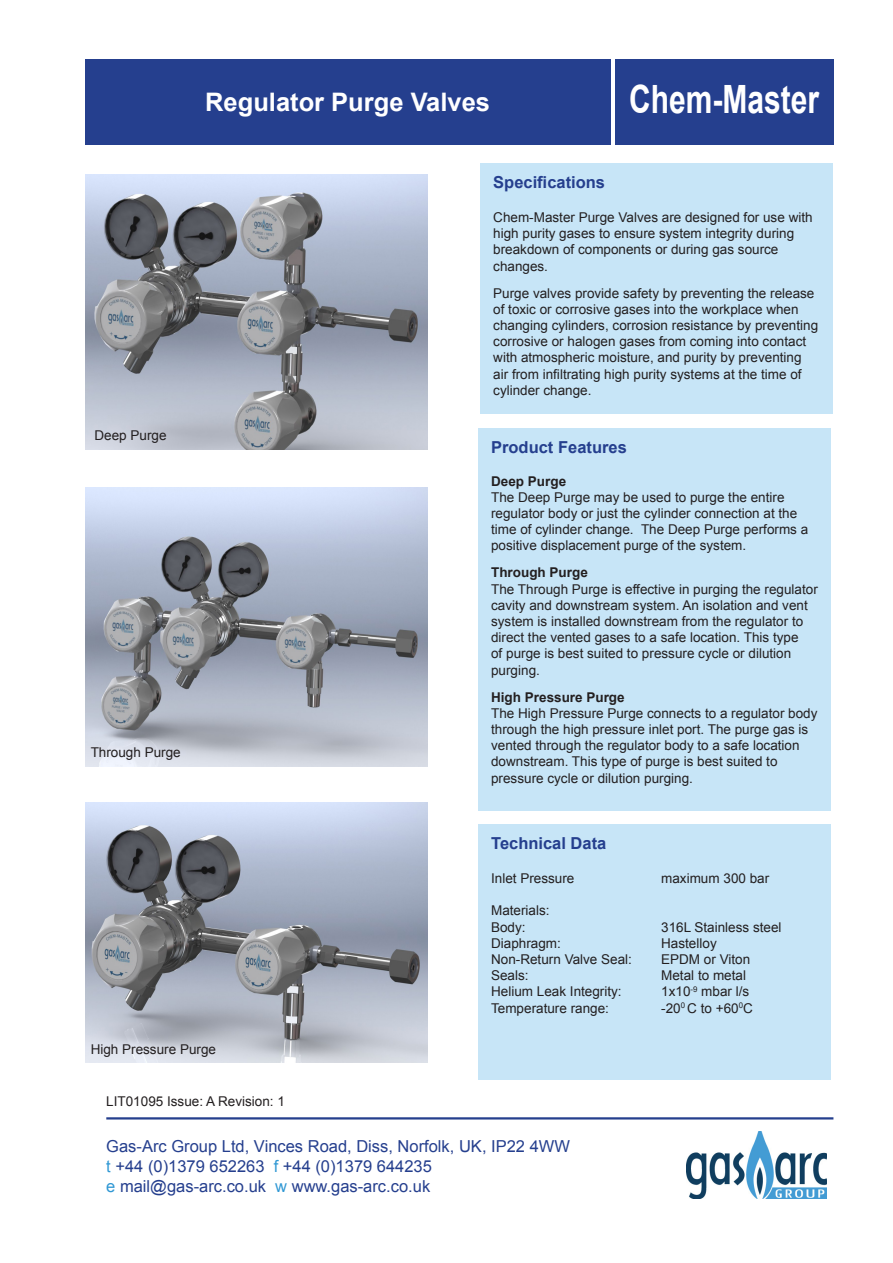
<style>
.page{position:relative;width:893px;height:1263px;background:#fff}
.page>*{position:absolute;margin:0;border:0;box-sizing:border-box;transform-origin:0 0}
.t1{font:700 39px "Arial";color:#fff;scale:.77 1}
.t2{font:700 25.5px "Arial";color:#fff}
.t3{font:16.5px/19.8px "Arial";color:#253f8e}
.t4{font:700 16.5px "Arial";color:#253f8e}
.huih{font:13.5px/16.2px "Arial";color:#231f20}
.t5{font:700 13.5px "Arial";color:#231f20}
.s1{color:#3098d4}
</style>
<div class="page">
<div style="left:480px;top:163px;width:353px;height:251px;background:#c7e5f7"></div>
<div style="left:478px;top:428px;width:353px;height:383px;background:#c7e5f7"></div>
<div style="left:478px;top:824px;width:353px;height:255px;background:#c7e5f7"></div>
<hr style="left:106px;top:1117px;width:727px;height:2px;background:#253f8e">
<div style="left:85px;top:60px;width:525px;height:85px;background:#253f8e"></div>
<div style="left:615px;top:60px;width:218px;height:85px;background:#253f8e"></div>
<img style="left:687px;top:1132px;width:140px;height:67px">
<img style="left:85px;top:174px;width:342px;height:275px">
<img style="left:85px;top:487px;width:342px;height:279px">
<img style="left:85px;top:803px;width:342px;height:259px">
<p class="t2" style="left:205px;top:85px;width:286px">Regulator Purge Valves</p>
<p class="t1" style="left:629px;top:73px;width:248px">Chem-Master</p>
<p class="huih" style="left:94px;top:427px;width:74px">Deep Purge</p>
<p class="huih" style="left:91px;top:745px;width:92px">Through Purge</p>
<p class="huih" style="left:91px;top:1041px;width:127px">High Pressure Purge</p>
<p class="huih" style="left:106px;top:1093px;width:180px">LIT01095 Issue: A Revision: 1</p>
<p class="t4" style="left:493px;top:171px;width:113px">Specifications</p>
<p class="huih" style="left:493px;top:209px;width:321px">Chem-Master Purge Valves are designed for use with high purity gases to ensure system integrity during breakdown of components or during gas source changes.</p>
<p class="huih" style="left:493px;top:285px;width:326px">Purge valves provide safety by preventing the release of toxic or corrosive gases into the workplace when changing cylinders, corrosion resistance by preventing corrosive or halogen gases from coming into contact with atmospheric moisture, and purity by preventing air from infiltrating high purity systems at the time of cylinder change.</p>
<p class="t4" style="left:491px;top:436px;width:137px">Product Features</p>
<p class="t5" style="left:491px;top:472px;width:77px">Deep Purge</p>
<p class="huih" style="left:491px;top:489px;width:319px">The Deep Purge may be used to purge the entire regulator body or just the cylinder connection at the time of cylinder change. The Deep Purge performs a positive displacement purge of the system.</p>
<p class="t5" style="left:491px;top:564px;width:98px">Through Purge</p>
<p class="huih" style="left:491px;top:581px;width:328px">The Through Purge is effective in purging the regulator cavity and downstream system. An isolation and vent system is installed downstream from the regulator to direct the vented gases to a safe location. This type<br>of purge is best suited to pressure cycle or dilution purging.</p>
<p class="t5" style="left:491px;top:688px;width:135px">High Pressure Purge</p>
<p class="huih" style="left:491px;top:705px;width:328px">The High Pressure Purge connects to a regulator body through the high pressure inlet port. The purge gas is vented through the regulator body to a safe location downstream. This type of purge is best suited to pressure cycle or dilution purging.</p>
<p class="t4" style="left:491px;top:832px;width:117px">Technical Data</p>
<p class="huih" style="left:491px;top:870px;width:85px">Inlet Pressure</p>
<p class="huih" style="left:661px;top:870px;width:110px">maximum 300 bar</p>
<p class="huih" style="left:491px;top:903px;width:60px">Materials:</p>
<p class="huih" style="left:491px;top:919px;width:36px">Body:</p>
<p class="huih" style="left:661px;top:919px;width:122px">316L Stainless steel</p>
<p class="huih" style="left:491px;top:935px;width:71px">Diaphragm:</p>
<p class="huih" style="left:661px;top:935px;width:57px">Hastelloy</p>
<p class="huih" style="left:491px;top:951px;width:142px">Non-Return Valve Seal:</p>
<p class="huih" style="left:661px;top:951px;width:91px">EPDM or Viton</p>
<p class="huih" style="left:491px;top:967px;width:39px">Seals:</p>
<p class="huih" style="left:661px;top:967px;width:86px">Metal to metal</p>
<p class="huih" style="left:491px;top:984px;width:132px">Helium Leak Integrity:</p>
<p class="huih" style="left:661px;top:984px;width:90px">1x10<sup>-9</sup> mbar l/s</p>
<p class="huih" style="left:491px;top:1000px;width:119px">Temperature range:</p>
<p class="huih" style="left:661px;top:1000px;width:93px">-20<sup>0</sup> C to +60<sup>0</sup>C</p>
<p class="t3" style="left:106px;top:1136px;width:465px">Gas-Arc Group Ltd, Vinces Road, Diss, Norfolk, UK, IP22 4WW</p>
<p class="t3" style="left:106px;top:1156px;width:327px"><span class="s1">t</span> +44 (0)1379 652263 <span class="s1">f</span> +44 (0)1379 644235 <span class="s1">e</span> mail@gas-arc.co.uk <span class="s1">w</span> www.gas-arc.co.uk</p>
</div>
